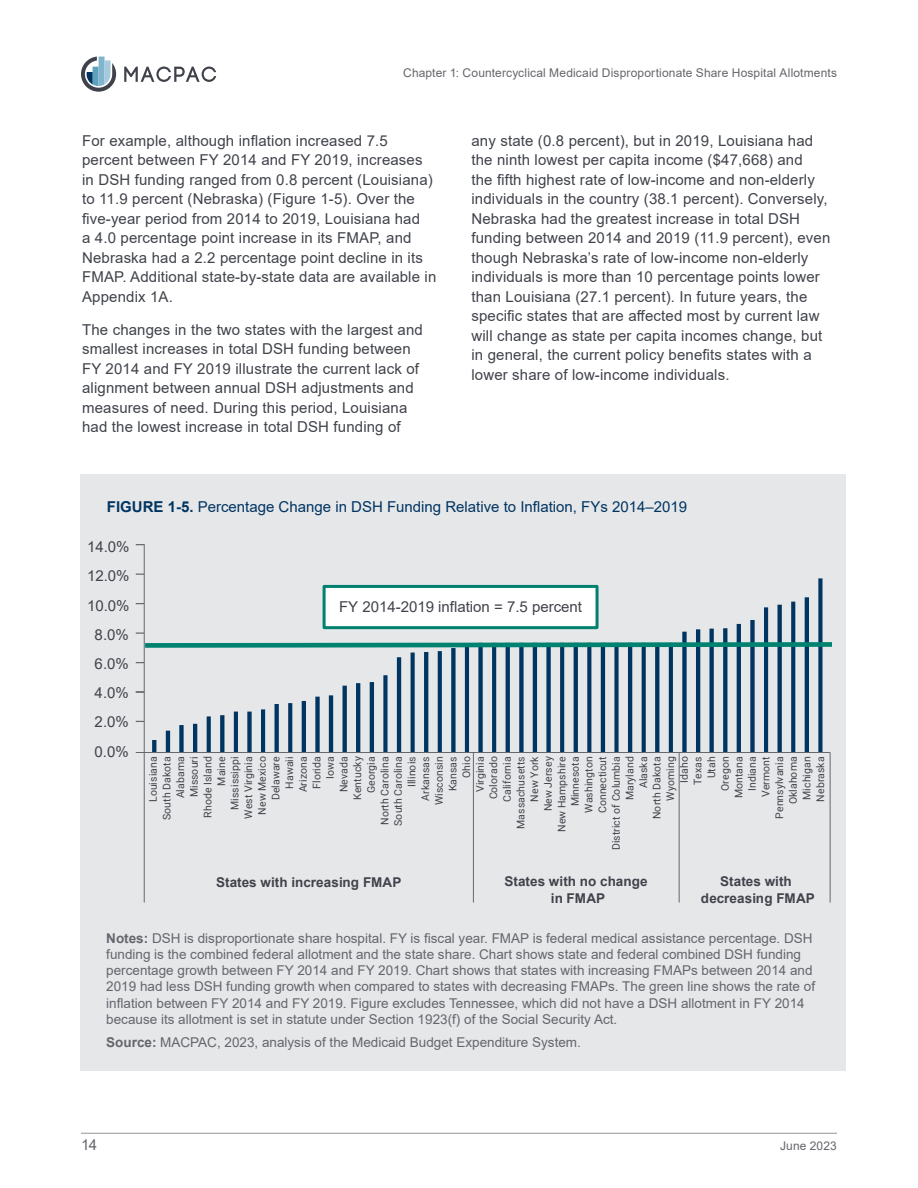
<style>
.page{position:relative;width:918px;height:1188px;background:#fff}
.page>*{position:absolute;margin:0;border:0;box-sizing:border-box;transform-origin:0 0}
.t1{font:15px/19.5px "Arial";letter-spacing:.01em;color:#40434b}
.H3_Figure_Title{font:15px "Arial";color:#003461}
.t2{font:15px "Arial";color:#65666c}
.Table_Notes{font:13.5px/16.2px "Arial";color:#65666c}
.t3{font:700 13.5px/16.2px "Arial";color:#40434b;text-align:center}
.t4{font:12px "Arial";letter-spacing:.01em;color:#65666c}
.t5{font:10.5px/13.6px "Roboto";letter-spacing:.005em;color:#40434b;text-align:right}
.s1{font-weight:700}
</style>
<div class="page">
<hr style="left:81px;top:1133px;width:756px;height:1px;background:#939598">
<svg style="left:81px;top:57px;width:35px;height:35px"></svg>
<svg style="left:124px;top:67px;width:92px;height:15px"></svg>
<div style="left:80px;top:474px;width:765px;height:596px;background:#e6e7e9"></div>
<svg style="left:136px;top:691px;width:8px;height:2px"></svg>
<svg style="left:152px;top:740px;width:4px;height:12px"></svg>
<hr style="left:166px;top:731px;width:4px;height:21px;background:#003461">
<div style="left:179px;top:725px;width:5px;height:27px;background:#003461"></div>
<hr style="left:193px;top:724px;width:4px;height:28px;background:#003461">
<svg style="left:207px;top:716px;width:4px;height:36px"></svg>
<svg style="left:220px;top:715px;width:4px;height:37px"></svg>
<hr style="left:234px;top:712px;width:4px;height:41px;background:#003461">
<div style="left:247px;top:712px;width:5px;height:41px;background:#003461"></div>
<hr style="left:261px;top:709px;width:4px;height:43px;background:#003461">
<svg style="left:275px;top:704px;width:4px;height:48px"></svg>
<svg style="left:288px;top:703px;width:4px;height:49px"></svg>
<hr style="left:302px;top:701px;width:4px;height:51px;background:#003461">
<div style="left:315px;top:697px;width:5px;height:56px;background:#003461"></div>
<hr style="left:329px;top:695px;width:4px;height:57px;background:#003461">
<svg style="left:343px;top:686px;width:4px;height:66px"></svg>
<hr style="left:356px;top:683px;width:4px;height:70px;background:#003461">
<hr style="left:370px;top:682px;width:4px;height:71px;background:#003461">
<div style="left:383px;top:675px;width:5px;height:78px;background:#003461"></div>
<hr style="left:397px;top:657px;width:4px;height:95px;background:#003461">
<svg style="left:411px;top:653px;width:4px;height:99px"></svg>
<hr style="left:424px;top:652px;width:4px;height:101px;background:#003461">
<svg style="left:438px;top:651px;width:4px;height:101px"></svg>
<div style="left:451px;top:648px;width:5px;height:104px;background:#003461"></div>
<hr style="left:465px;top:645px;width:4px;height:108px;background:#003461">
<div style="left:478px;top:643px;width:5px;height:109px;background:#003461"></div>
<svg style="left:492px;top:650px;width:4px;height:102px"></svg>
<svg style="left:506px;top:650px;width:4px;height:102px"></svg>
<div style="left:519px;top:643px;width:5px;height:109px;background:#003461"></div>
<hr style="left:533px;top:643px;width:4px;height:109px;background:#003461">
<div style="left:546px;top:643px;width:5px;height:109px;background:#003461"></div>
<svg style="left:560px;top:650px;width:4px;height:102px"></svg>
<svg style="left:574px;top:650px;width:4px;height:102px"></svg>
<svg style="left:587px;top:650px;width:4px;height:102px"></svg>
<hr style="left:601px;top:643px;width:4px;height:109px;background:#003461">
<div style="left:614px;top:643px;width:5px;height:109px;background:#003461"></div>
<hr style="left:628px;top:643px;width:4px;height:109px;background:#003461">
<svg style="left:642px;top:650px;width:4px;height:102px"></svg>
<svg style="left:655px;top:650px;width:4px;height:102px"></svg>
<hr style="left:669px;top:643px;width:4px;height:109px;background:#003461">
<div style="left:682px;top:632px;width:5px;height:121px;background:#003461"></div>
<hr style="left:696px;top:629px;width:4px;height:124px;background:#003461">
<div style="left:709px;top:629px;width:5px;height:123px;background:#003461"></div>
<svg style="left:723px;top:628px;width:4px;height:124px"></svg>
<hr style="left:737px;top:624px;width:4px;height:129px;background:#003461">
<div style="left:750px;top:620px;width:5px;height:132px;background:#003461"></div>
<hr style="left:764px;top:607px;width:4px;height:146px;background:#003461">
<svg style="left:778px;top:605px;width:4px;height:147px"></svg>
<svg style="left:791px;top:602px;width:4px;height:150px"></svg>
<hr style="left:805px;top:597px;width:4px;height:155px;background:#003461">
<svg style="left:818px;top:578px;width:4px;height:174px"></svg>
<hr style="left:136px;top:752px;width:694px;height:1px;background:#65676d">
<hr style="left:144px;top:544px;width:1px;height:358px;background:#65676d">
<hr style="left:473px;top:752px;width:1px;height:150px;background:#65676d">
<hr style="left:679px;top:752px;width:1px;height:150px;background:#65676d">
<hr style="left:830px;top:752px;width:1px;height:150px;background:#65676d">
<svg style="left:143px;top:640px;width:688px;height:10px"></svg>
<div style="left:324px;top:586px;width:273px;height:42px;background:#fff"></div>
<div style="left:323px;top:585px;width:276px;height:44px;border:3px solid #008170"></div>
<p class="t4" style="left:403px;top:65px;width:435px">Chapter 1: Countercyclical Medicaid Disproportionate Share Hospital Allotments</p>
<p class="t1" style="left:82px;top:131px;width:356px">For example, although inflation increased 7.5 percent between FY 2014 and FY 2019, increases in DSH funding ranged from 0.8 percent (Louisiana) to 11.9 percent (Nebraska) (Figure 1-5). Over the five-year period from 2014 to 2019, Louisiana had<br>a 4.0 percentage point increase in its FMAP, and Nebraska had a 2.2 percentage point decline in its FMAP. Additional state-by-state data are available in Appendix 1A.</p>
<p class="t1" style="left:82px;top:320px;width:342px">The changes in the two states with the largest and smallest increases in total DSH funding between FY 2014 and FY 2019 illustrate the current lack of alignment between annual DSH adjustments and measures of need. During this period, Louisiana had the lowest increase in total DSH funding of</p>
<p class="t1" style="left:471px;top:131px;width:360px">any state (0.8 percent), but in 2019, Louisiana had the ninth lowest per capita income ($47,668) and<br>the fifth highest rate of low-income and non-elderly individuals in the country (38.1 percent). Conversely, Nebraska had the greatest increase in total DSH funding between 2014 and 2019 (11.9 percent), even though Nebraska’s rate of low-income non-elderly individuals is more than 10 percentage points lower than Louisiana (27.1 percent). In future years, the specific states that are affected most by current law will change as state per capita incomes change, but in general, the current policy benefits states with a lower share of low-income individuals.</p>
<p class="H3_Figure_Title" style="left:107px;top:496px;width:582px"><span class="s1">FIGURE 1-5.</span> Percentage Change in DSH Funding Relative to Inflation, FYs 2014–2019</p>
<p class="t1" style="left:87px;top:537px;width:44px">14.0%</p>
<p class="t1" style="left:87px;top:566px;width:44px">12.0%</p>
<p class="t1" style="left:87px;top:595px;width:44px">10.0%</p>
<p class="t1" style="left:95px;top:625px;width:36px">8.0%</p>
<p class="t1" style="left:95px;top:654px;width:36px">6.0%</p>
<p class="t1" style="left:95px;top:683px;width:36px">4.0%</p>
<p class="t1" style="left:95px;top:712px;width:36px">2.0%</p>
<p class="t1" style="left:95px;top:742px;width:36px">0.0%</p>
<p class="t1" style="left:339px;top:597px;width:244px">FY 2014-2019 inflation = 7.5 percent</p>
<p class="t5" style="left:146px;top:850px;width:95px;rotate:-90deg">Louisiana<br>South Dakota<br>Alabama<br>Missouri<br>Rhode Island<br>Maine<br>Mississippi<br>West Virginia<br>New Mexico<br>Delaware<br>Hawaii<br>Arizona<br>Florida<br>Iowa<br>Nevada<br>Kentucky<br>Georgia<br>North Carolina<br>South Carolina<br>Illinois<br>Arkansas<br>Wisconsin<br>Kansas<br>Ohio<br>Virginia<br>Colorado<br>California<br>Massachusetts<br>New York<br>New Jersey<br>New Hampshire<br>Minnesota<br>Washington<br>Connecticut<br>District of Columbia<br>Maryland<br>Alaska<br>North Dakota<br>Wyoming<br>Idaho<br>Texas<br>Utah<br>Oregon<br>Montana<br>Indiana<br>Vermont<br>Pennsylvania<br>Oklahoma<br>Michigan<br>Nebraska</p>
<p class="t3" style="left:216px;top:874px;width:187px">States with increasing FMAP</p>
<p class="t3" style="left:504px;top:874px;width:145px">States with no change in FMAP</p>
<p class="t3" style="left:701px;top:874px;width:115px">States with decreasing FMAP</p>
<p class="Table_Notes" style="left:106px;top:930px;width:710px"><span class="s1">Notes:</span> DSH is disproportionate share hospital. FY is fiscal year. FMAP is federal medical assistance percentage. DSH funding is the combined federal allotment and the state share. Chart shows state and federal combined DSH funding percentage growth between FY 2014 and FY 2019. Chart shows that states with increasing FMAPs between 2014 and 2019 had less DSH funding growth when compared to states with decreasing FMAPs. The green line shows the rate of inflation between FY 2014 and FY 2019. Figure excludes Tennessee, which did not have a DSH allotment in FY 2014 because its allotment is set in statute under Section 1923(f) of the Social Security Act.</p>
<p class="Table_Notes" style="left:106px;top:1034px;width:476px"><span class="s1">Source:</span> MACPAC, 2023, analysis of the Medicaid Budget Expenditure System.</p>
<p class="t2" style="left:81px;top:1135px;width:18px">14</p>
<p class="t4" style="left:780px;top:1137px;width:58px">June 2023</p>
</div>
